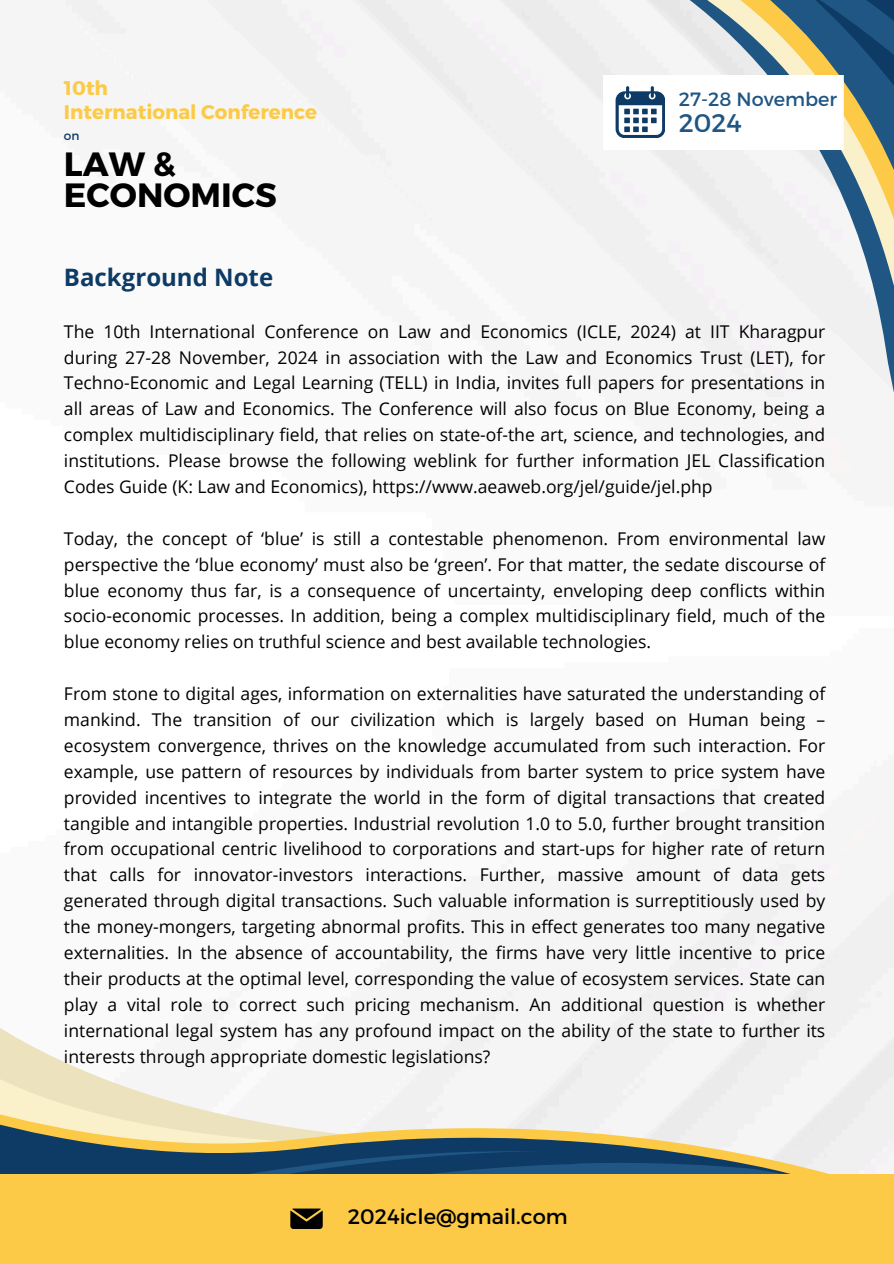
<style>
.page{position:relative;width:894px;height:1264px;background:#fff}
.page>*{position:absolute;margin:0;border:0;box-sizing:border-box;transform-origin:0 0}
.t1{font:700 33.6px/31.2px "Montserrat";color:#000}
.t2{font:25.5px "Montserrat";color:#1f5684}
.t3{font:700 24px "Open Sans";color:#0d3b66}
.t4{font:21px "Montserrat";color:#000}
.t5{font:700 19.8px/23.7px "Montserrat";color:#fcca46}
.t6{font:19.2px "Montserrat";color:#1f5684}
.t7{font:17.55px/25.8px "Open Sans";color:#000;text-align:justify}
.t8{font:12.15px "Montserrat";color:#0d3b66}
</style>
<div class="page">
<div style="left:568px;top:0;width:325px;height:509px;background:#f5f5f5"></div>
<svg style="left:692px;top:0;width:201px;height:342px"></svg>
<div style="left:0;top:1012px;width:581px;height:96px;background:#f5f5f5"></div>
<svg style="left:0;top:1066px;width:560px;height:42px;fill:#f5f5f5"></svg>
<svg style="left:0;top:1108px;width:893px;height:66px"></svg>
<div style="left:0;top:1174px;width:893px;height:89px;background:#fcca46"></div>
<img style="left:603px;top:76px;width:240px;height:73px">
<svg style="left:615px;top:86px;width:49px;height:52px"></svg>
<svg style="left:105px;top:1147px;width:788px;height:81px"></svg>
<p class="t5" style="left:64px;top:76px;width:254px">10th<br>International Conference</p>
<p class="t8" style="left:64px;top:128px;width:17px">on</p>
<h1 class="t1" style="left:64px;top:146px;width:214px">LAW &amp;<br>ECONOMICS</h1>
<p class="t6" style="left:678px;top:86px;width:159px">27-28 November</p>
<h2 class="t2" style="left:678px;top:106px;width:64px">2024</h2>
<h3 class="t3" style="left:64px;top:260px;width:211px">Background Note</h3>
<p class="t7" style="left:64px;top:318px;width:762px">The 10th International Conference on Law and Economics (ICLE, 2024) at IIT Kharagpur during 27-28 November, 2024 in association with the Law and Economics Trust (LET), for Techno-Economic and Legal Learning (TELL) in India, invites full papers for presentations in all areas of Law and Economics. The Conference will also focus on Blue Economy, being a complex multidisciplinary field, that relies on state-of-the art, science, and technologies, and institutions. Please browse the following weblink for further information JEL Classification Codes Guide (K: Law and Economics), https://www.aeaweb.org/jel/guide/jel.php</p>
<p class="t7" style="left:64px;top:525px;width:762px">Today, the concept of ‘blue’ is still a contestable phenomenon. From environmental law perspective the ‘blue economy’ must also be ‘green’. For that matter, the sedate discourse of blue economy thus far, is a consequence of uncertainty, enveloping deep conflicts within socio-economic processes. In addition, being a complex multidisciplinary field, much of the blue economy relies on truthful science and best available technologies.</p>
<p class="t7" style="left:64px;top:680px;width:762px">From stone to digital ages, information on externalities have saturated the understanding of mankind. The transition of our civilization which is largely based on Human being – ecosystem convergence, thrives on the knowledge accumulated from such interaction. For example, use pattern of resources by individuals from barter system to price system have provided incentives to integrate the world in the form of digital transactions that created tangible and intangible properties. Industrial revolution 1.0 to 5.0, further brought transition from occupational centric livelihood to corporations and start-ups for higher rate of return that calls for innovator-investors interactions. Further, massive amount of data gets generated through digital transactions. Such valuable information is surreptitiously used by the money-mongers, targeting abnormal profits. This in effect generates too many negative externalities. In the absence of accountability, the firms have very little incentive to price their products at the optimal level, corresponding the value of ecosystem services. State can play a vital role to correct such pricing mechanism. An additional question is whether international legal system has any profound impact on the ability of the state to further its interests through appropriate domestic legislations?</p>
<p class="t4" style="left:348px;top:1203px;width:221px">2024icle@gmail.com</p>
</div>
